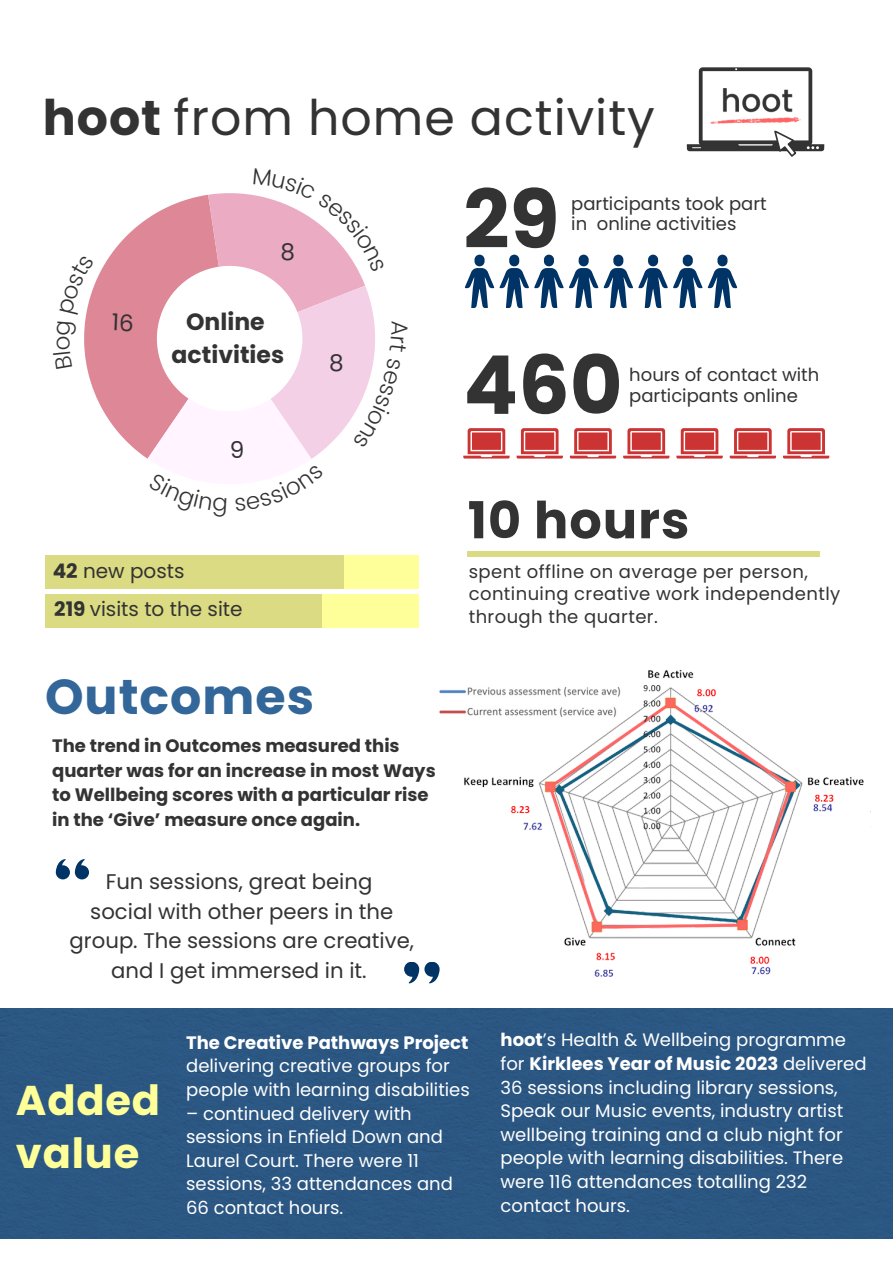
<style>
.page{position:relative;width:893px;height:1264px;background:#fff}
.page>*{position:absolute;margin:0;border:0;box-sizing:border-box;transform-origin:0 0}
.t1{font:700 81px "Poppins";color:#333}
.t2{font:700 50.85px "Poppins";letter-spacing:.02em;color:#333}
.t3{font:49.05px "Poppins";letter-spacing:.02em;color:#333}
.t4{font:700 49.05px "Poppins";letter-spacing:.02em;color:#369}
.t5{font:700 41.55px/52.8px "Poppins";letter-spacing:.02em;color:#ff9}
.t6{font:700 23.55px "Poppins";color:#333}
.t7{font:23.1px "Poppins";color:#333}
.t8{font:21.15px/29.5px "Poppins";color:#333;text-align:center}
.t9{font:19.95px "Poppins";color:#333}
.t10{font:18px/23.7px "Poppins";color:#fff}
.t11{font:700 18px/24.8px "Poppins";color:#333}
.t12{font:18px/22.5px "Poppins";letter-spacing:.025em;color:#333}
.t13{font:18px/21.3px "Poppins";color:#333}
.t14{font:700 18px "Poppins";color:#fff}
.s1{font-weight:700}
</style>
<div class="page">
<svg style="left:84px;top:219px;width:63px;height:240px;fill:#de8797"></svg>
<div style="left:45px;top:555px;width:373px;height:34px;background:#ff9"></div>
<div style="left:45px;top:555px;width:299px;height:34px;background:#dbdb83"></div>
<div style="left:45px;top:594px;width:373px;height:33px;background:#ff9"></div>
<div style="left:45px;top:594px;width:276px;height:33px;background:#dbdb83"></div>
<hr style="left:467px;top:552px;width:352px;height:4px;background:#dbdb83">
<svg style="left:465px;top:255px;width:168px;height:53px"></svg>
<svg style="left:463px;top:428px;width:366px;height:30px"></svg>
<svg style="left:686px;top:67px;width:138px;height:90px"></svg>
<div style="left:0;top:1008px;width:892px;height:230px;background:#2b5783"></div>
<img style="left:442px;top:670px;width:422px;height:307px">
<svg style="left:56px;top:859px;width:33px;height:20px"></svg>
<svg style="left:404px;top:962px;width:35px;height:21px"></svg>
<svg style="left:112px;top:313px;width:21px;height:18px"></svg>
<svg style="left:147px;top:193px;width:228px;height:291px"></svg>
<svg style="left:84px;top:255px;width:10px;height:60px"></svg>
<p class="t3" style="left:43px;top:83px;width:613px"><span class="s1">hoot</span> from home activity</p>
<p class="t7" style="left:280px;top:236px;width:16px">8</p>
<p class="t6" style="left:186px;top:305px;width:80px">Online</p>
<p class="t6" style="left:172px;top:338px;width:114px">activities</p>
<p class="t7" style="left:230px;top:433px;width:16px">9</p>
<p class="t7" style="left:329px;top:347px;width:16px">8</p>
<p class="t9" style="left:53px;top:557px;width:133px"><span class="s1">42</span> new posts</p>
<p class="t9" style="left:54px;top:595px;width:190px"><span class="s1">219</span> visits to the site</p>
<p class="t4" style="left:45px;top:662px;width:270px">Outcomes</p>
<p class="t11" style="left:52px;top:733px;width:385px">The trend in Outcomes measured this quarter was for an increase in most Ways to Wellbeing scores with a particular rise in the ‘Give’ measure once again.</p>
<p class="t8" style="left:106px;top:867px;width:268px">Fun sessions, great being</p>
<p class="t8" style="left:70px;top:896px;width:346px">social with other peers in the group. The sessions are creative, and I get immersed in it.</p>
<p class="t1" style="left:463px;top:163px;width:98px">29</p>
<p class="t13" style="left:571px;top:193px;width:197px;line-height:20.2px">participants took part in online activities</p>
<p class="t1" style="left:463px;top:329px;width:161px">460</p>
<p class="t13" style="left:629px;top:364px;width:191px">hours of contact with participants online</p>
<p class="t2" style="left:467px;top:485px;width:223px">10 hours</p>
<p class="t12" style="left:468px;top:560px;width:373px">spent offline on average per person, continuing creative work independently through the quarter.</p>
<p class="t5" style="left:16px;top:1073px;width:146px">Added value</p>
<p class="t14" style="left:186px;top:1029px;width:284px">The Creative Pathways Project</p>
<p class="t10" style="left:186px;top:1054px;width:285px">delivering creative groups for people with learning disabilities</p>
<p class="t10" style="left:186px;top:1101px;width:268px">– continued delivery with sessions in Enfield Down and<br>Laurel Court. There were 11 sessions, 33 attendances and<br>66 contact hours.</p>
<p class="t10" style="left:500px;top:1028px;width:367px"><span class="s1">hoot</span>’s Health &amp; Wellbeing programme for <span class="s1">Kirklees Year of Music 2023</span> delivered 36 sessions including library sessions, Speak our Music events, industry artist wellbeing training and a club night for people with learning disabilities. There were 116 attendances totalling 232 contact hours.</p>
</div>
